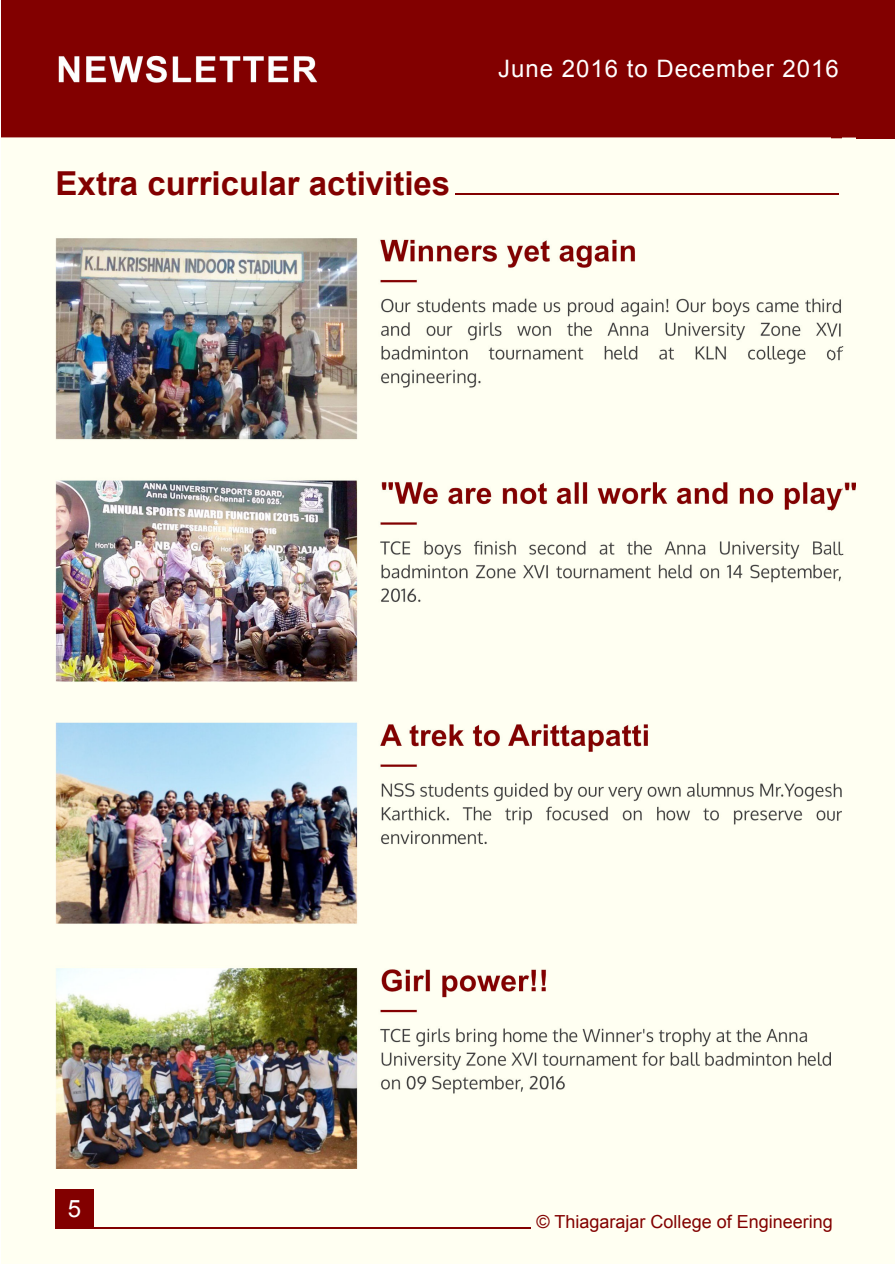
<style>
.page{position:relative;width:895px;height:1264px;background:#fff}
.page>*{position:absolute;margin:0;border:0;box-sizing:border-box;transform-origin:0 0}
.t1{font:700 33px "Arial";color:#820000}
.t2{font:24px "Arial";letter-spacing:.04em;color:#fff}
.t3{font:18px "Arial";color:#820000}
</style>
<div class="page">
<div style="left:1px;top:0;width:893px;height:1263px;background:#fffff2"></div>
<div style="left:1px;top:0;width:893px;height:138px;background:#820000"></div>
<img style="left:1px;top:55px;width:829px;height:1113px">
<div style="left:56px;top:1189px;width:38px;height:39px;background:#820000"></div>
<hr style="left:58px;top:1227px;width:472px;height:1px;background:#820000">
<hr style="left:455px;top:194px;width:383px;height:1px;background:#820000">
<h1 class="t1" style="left:56px;top:171px;width:396px">Extra curricular activities</h1>
<h2 class="t2" style="left:498px;top:60px;width:342px">June 2016 to December 2016</h2>
<h2 class="t2" style="left:68px;top:1198px;width:15px">5</h2>
<p class="t3" style="left:536px;top:1215px;width:298px">© Thiagarajar College of Engineering</p>
</div>
